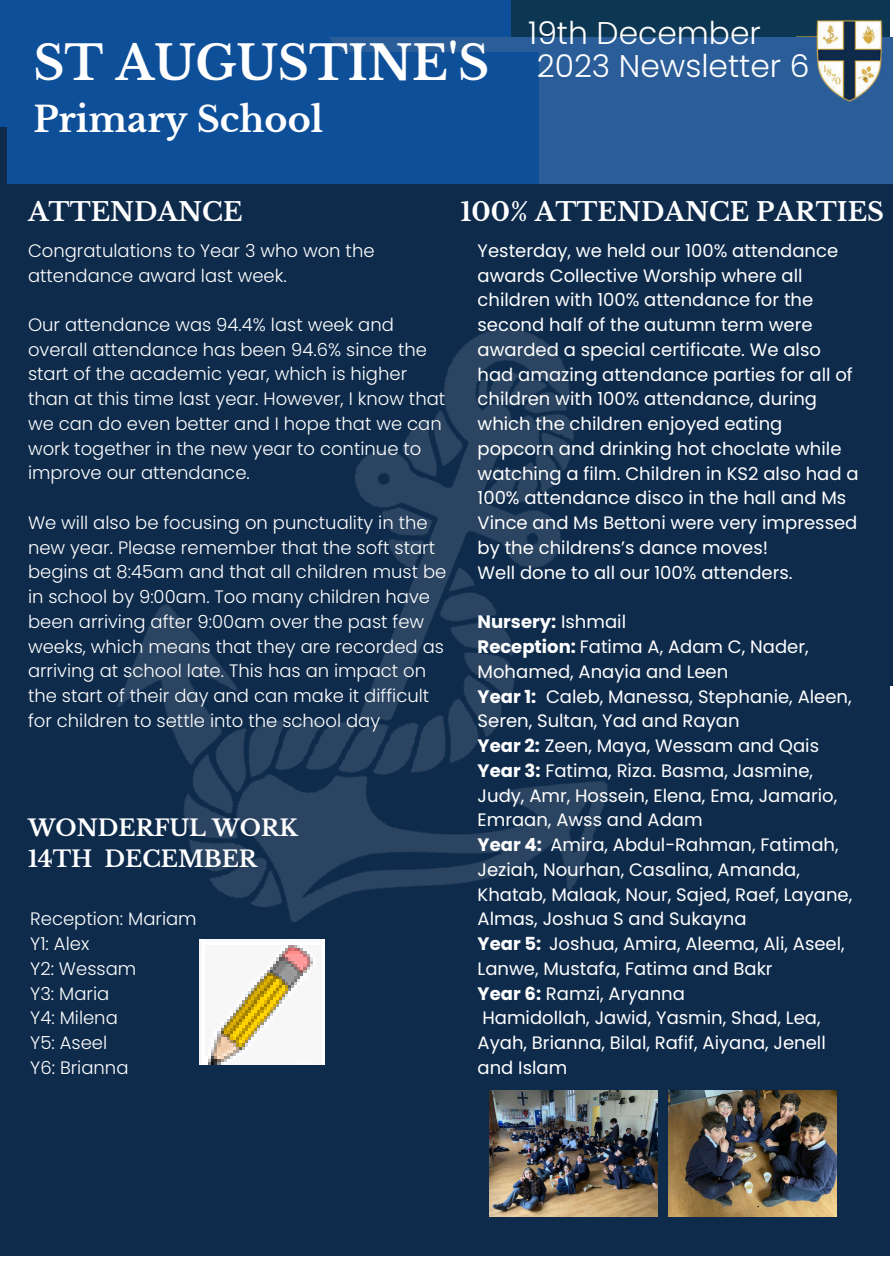
<style>
.page{position:relative;width:893px;height:1264px;background:#fff}
.page>*{position:absolute;margin:0;border:0;box-sizing:border-box;transform-origin:0 0}
.t1{font:700 46.95px "Libre Baskerville";color:#fff}
.t2{font:700 34.95px "Libre Baskerville";color:#fff}
.t3{font:300 31.35px/32.8px "Poppins";color:#fff}
.t4{font:700 25.5px "Libre Baskerville";color:#fff}
.t5{font:700 22.5px/30.3px "Libre Baskerville";color:#fff}
.t6{font:18px/24.8px "Poppins";color:#fff}
.t7{font:300 18px/24.8px "Poppins";color:#fff}
.s1{font-weight:700}
</style>
<div class="page">
<div style="left:0;top:0;width:889px;height:1255px;background:#0e2b4c"></div>
<div style="left:0;top:0;width:510px;height:127px;background:#0e4f99"></div>
<svg style="left:329px;top:0;width:563px;height:184px;fill:#2b5e99"></svg>
<div style="left:0;top:52px;width:539px;height:137px;background:#0e4f99"></div>
<div style="left:0;top:184px;width:892px;height:502px;background:#0e2b4c"></div>
<img style="left:804px;top:17px;width:86px;height:86px">
<img style="left:199px;top:1013px;width:125px;height:51px">
<img style="left:117px;top:328px;width:491px;height:685px">
<img style="left:489px;top:1090px;width:168px;height:126px">
<img style="left:668px;top:1090px;width:168px;height:126px">
<h1 class="t1" style="left:33px;top:35px;width:457px">ST AUGUSTINE'S</h1>
<h2 class="t2" style="left:33px;top:98px;width:291px">Primary School</h2>
<h3 class="t3" style="left:528px;top:17px;width:283px">19th December<br>2023 Newsletter 6</h3>
<h3 class="t4" style="left:28px;top:196px;width:216px">ATTENDANCE</h3>
<p class="t7" style="left:28px;top:238px;width:348px">Congratulations to Year 3 who won the attendance award last week.</p>
<p class="t7" style="left:28px;top:312px;width:419px">Our attendance was 94.4% last week and overall attendance has been 94.6% since the start of the academic year, which is higher than at this time last year. However, I know that we can do even better and I hope that we can work together in the new year to continue to improve our attendance.</p>
<p class="t7" style="left:28px;top:510px;width:420px">We will also be focusing on punctuality in the new year. Please remember that the soft start begins at 8:45am and that all children must be in school by 9:00am. Too many children have been arriving after 9:00am over the past few weeks, which means that they are recorded as arriving at school late. This has an impact on the start of their day and can make it difficult for children to settle into the school day</p>
<p class="t5" style="left:28px;top:813px;width:271px">WONDERFUL WORK<br>14TH DECEMBER</p>
<p class="t7" style="left:30px;top:906px;width:168px">Reception: Mariam<br>Y1: Alex<br>Y2: Wessam<br>Y3: Maria<br>Y4: Milena<br>Y5: Aseel<br>Y6: Brianna</p>
<h3 class="t4" style="left:460px;top:196px;width:425px">100% ATTENDANCE PARTIES</h3>
<p class="t6" style="left:477px;top:238px;width:382px">Yesterday, we held our 100% attendance awards Collective Worship where all children with 100% attendance for the second half of the autumn term were awarded a special certificate. We also had amazing attendance parties for all of children with 100% attendance, during which the children enjoyed eating popcorn and drinking hot choclate while watching a film. Children in KS2 also had a 100% attendance disco in the hall and Ms Vince and Ms Bettoni were very impressed by the childrens’s dance moves!<br>Well done to all our 100% attenders.</p>
<p class="t6" style="left:477px;top:609px;width:376px"><span class="s1">Nursery:</span> Ishmail<br><span class="s1">Reception:</span> Fatima A, Adam C, Nader,<br>Mohamed, Anayia and Leen<br><span class="s1">Year 1:</span> Caleb, Manessa, Stephanie, Aleen,<br>Seren, Sultan, Yad and Rayan<br><span class="s1">Year 2:</span> Zeen, Maya, Wessam and Qais<br><span class="s1">Year 3:</span> Fatima, Riza. Basma, Jasmine,<br>Judy, Amr, Hossein, Elena, Ema, Jamario,<br>Emraan, Awss and Adam<br><span class="s1">Year 4:</span> Amira, Abdul-Rahman, Fatimah,<br>Jeziah, Nourhan, Casalina, Amanda,<br>Khatab, Malaak, Nour, Sajed, Raef, Layane,<br>Almas, Joshua S and Sukayna<br><span class="s1">Year 5:</span> Joshua, Amira, Aleema, Ali, Aseel,<br>Lanwe, Mustafa, Fatima and Bakr<br><span class="s1">Year 6:</span> Ramzi, Aryanna<br>Hamidollah, Jawid, Yasmin, Shad, Lea,<br>Ayah, Brianna, Bilal, Rafif, Aiyana, Jenell and Islam</p>
</div>
